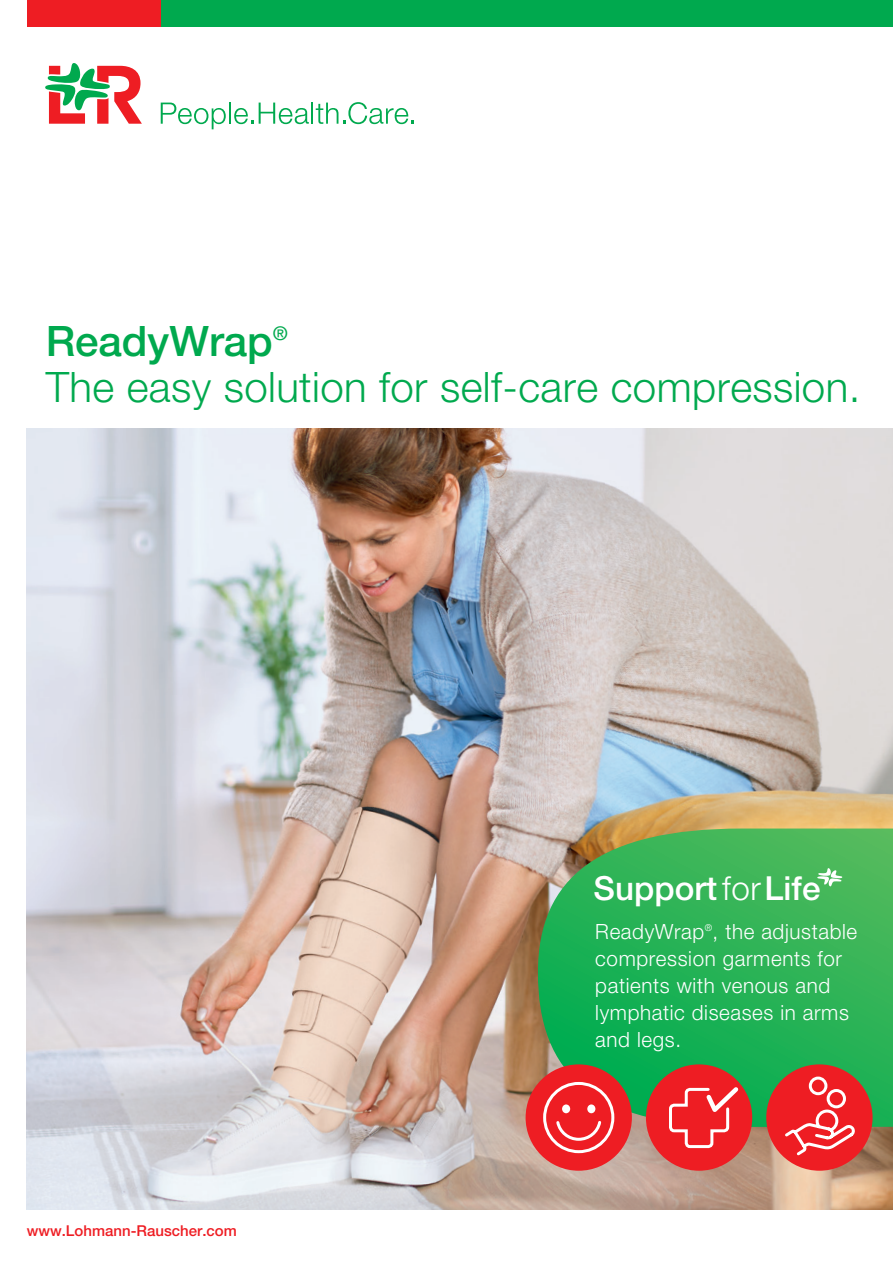
<style>
.page{position:relative;width:893px;height:1263px;background:#fff}
.page>*{position:absolute;margin:0;border:0;box-sizing:border-box;transform-origin:0 0}
.t1{font:300 42px/46.2px "Helvetica Neue LT Pro";letter-spacing:.01em;color:#00a94e}
.t2{font:500 33.15px "Helvetica Neue LT Pro";color:#fff}
.t3{font:300 21px/27px "Helvetica Neue LT Pro";letter-spacing:.03em;color:#fff}
.t4{font:500 15px "Helvetica Neue LT Pro";color:#ee1d23}
.s1{font-weight:500}
.s2{font-weight:300}
</style>
<div class="page">
<img style="left:27px;top:429px;width:866px;height:780px">
<svg style="left:538px;top:828px;width:355px;height:299px;background:#32b057"></svg>
<svg style="left:817px;top:868px;width:25px;height:18px"></svg>
<div style="left:161px;top:0;width:732px;height:27px;background:#00a94e"></div>
<div style="left:27px;top:0;width:134px;height:27px;background:#ee1d23"></div>
<svg style="left:45px;top:63px;width:97px;height:61px"></svg>
<svg style="left:161px;top:103px;width:65px;height:26px"></svg>
<hr style="left:229px;top:103px;width:2px;height:21px;background:#00a94e">
<svg style="left:234px;top:103px;width:75px;height:21px"></svg>
<hr style="left:311px;top:103px;width:2px;height:21px;background:#00a94e">
<svg style="left:316px;top:102px;width:98px;height:22px"></svg>
<div style="left:646px;top:1064px;width:106px;height:107px;background:#ee1d23;border-radius:50%"></div>
<svg style="left:669px;top:1083px;width:73px;height:66px"></svg>
<div style="left:526px;top:1064px;width:106px;height:107px;background:#ee1d23;border-radius:50%"></div>
<div style="left:543px;top:1082px;width:71px;height:71px;border:3px solid #fff;border-radius:50%"></div>
<svg style="left:554px;top:1121px;width:49px;height:21px"></svg>
<div style="left:562px;top:1104px;width:8px;height:9px;background:#fff;border-radius:50%"></div>
<div style="left:587px;top:1104px;width:8px;height:9px;background:#fff;border-radius:50%"></div>
<div style="left:766px;top:1064px;width:107px;height:107px;background:#ee1d23;border-radius:50%"></div>
<svg style="left:782px;top:1075px;width:73px;height:83px"></svg>
<h1 class="t1" style="left:46px;top:317px;width:816px"><span class="s1">ReadyWrap</span><sup>®<br></sup>The easy solution for self-care compression.</h1>
<h2 class="t2" style="left:594px;top:869px;width:228px">Support<span class="s2">for</span>Life</h2>
<p class="t4" style="left:27px;top:1222px;width:212px">www.Lohmann-Rauscher.com</p>
<p class="t3" style="left:595px;top:917px;width:263px">ReadyWrap<sup>®</sup>, the adjustable compression garments for patients with venous and lymphatic diseases in arms and legs.</p>
</div>
